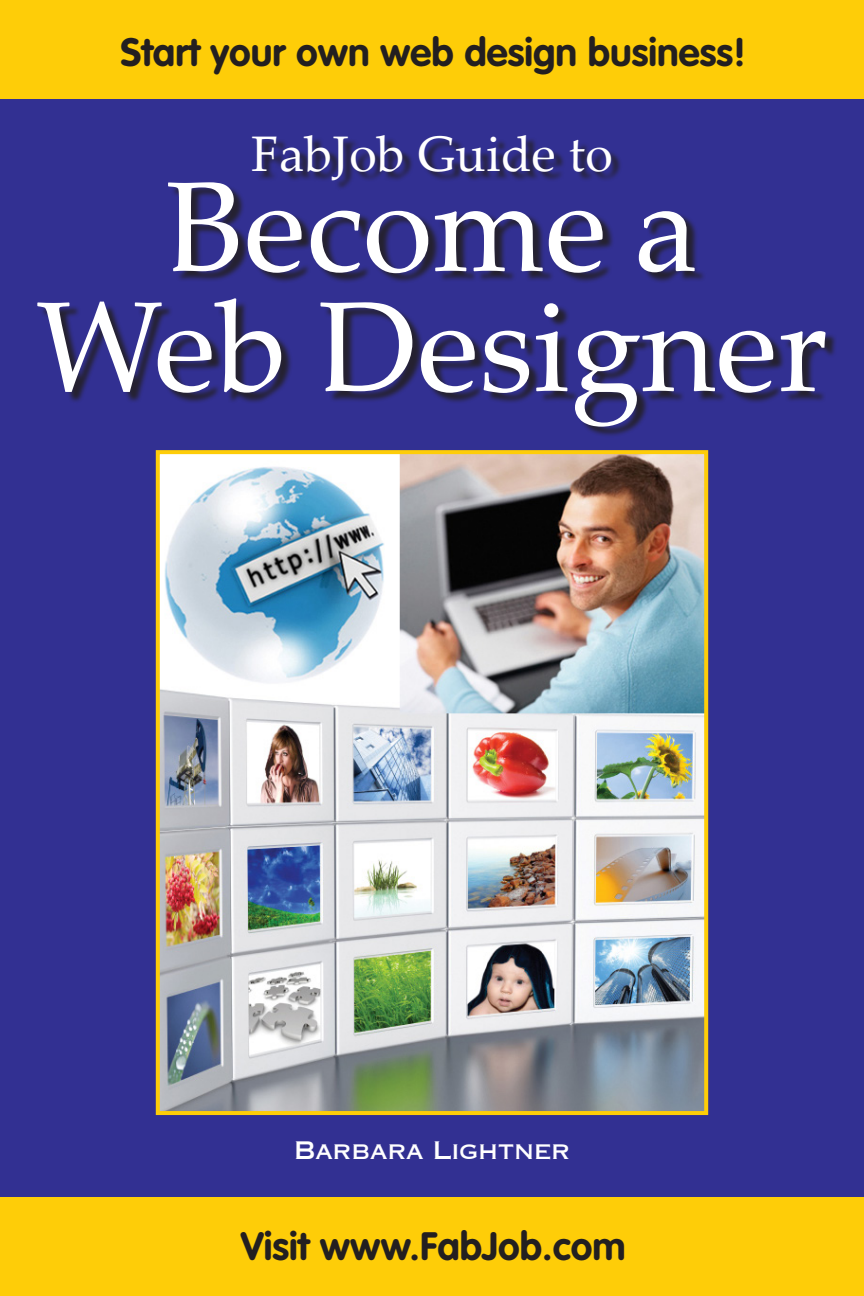
<style>
.page{position:relative;width:864px;height:1296px;background:#323092}
.page>*{position:absolute;margin:0;border:0;box-sizing:border-box;transform-origin:0 0}
.t1{font:128px "Palatino Linotype";color:#fff}
.t2{font:50px "Palatino Linotype";letter-spacing:.005em;color:#fff}
.t3{font:700 39px "VAG Rounded Std";color:#231f20}
.t4{font:24px "Copperplate Thirty One AB";color:#fff}
</style>
<div class="page">
<div style="left:0;top:1197px;width:864px;height:99px;background:#fecd08"></div>
<div style="left:0;top:0;width:864px;height:99px;background:#fecd08"></div>
<div style="left:40px;top:137px;width:797px;height:301px;background:#231f20;opacity:.85"></div>
<img style="left:161px;top:455px;width:542px;height:655px">
<div style="left:156px;top:450px;width:552px;height:665px;border:4px solid #fecd08"></div>
<p class="t3" style="left:120px;top:29px;width:627px">Start your own web design business!</p>
<p class="t2" style="left:251px;top:118px;width:363px">FabJob Guide to</p>
<p class="t1" style="left:166px;top:136px;width:533px">Become a</p>
<p class="t1" style="left:36px;top:256px;width:794px">Web Designer</p>
<p class="t4" style="left:294px;top:1135px;width:278px">Barbara Lightner</p>
<p class="t3" style="left:241px;top:1223px;width:386px">Visit www.FabJob.com</p>
</div>
